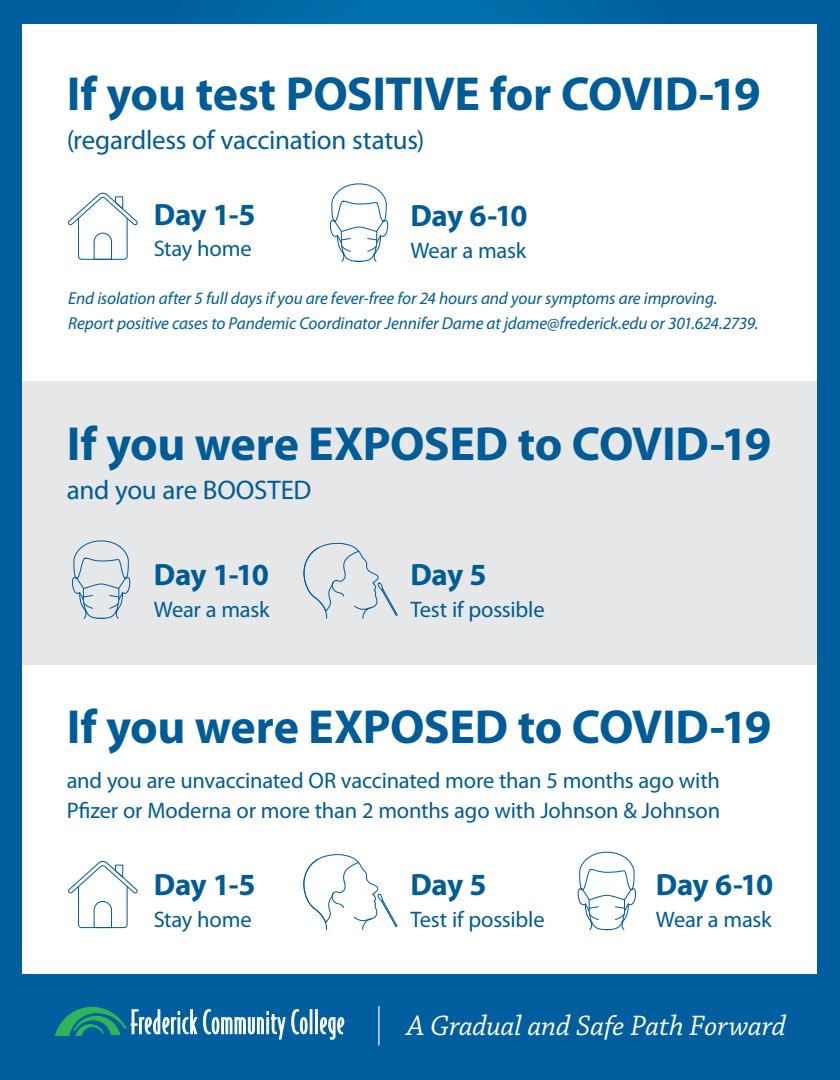
<style>
.page{position:relative;width:840px;height:1080px;background:#005e9e}
.page>*{position:absolute;margin:0;border:0;box-sizing:border-box;transform-origin:0 0}
.t1{font:700 48px "Myriad Pro";letter-spacing:-.01em;color:#005c97}
.t2{font:700 30.9px "Myriad Pro";letter-spacing:-.025em;color:#005c97}
.t3{font:italic 29.55px "Chaparral Pro";letter-spacing:-.005em;color:#fff}
.t4{font:27px "Myriad Pro";letter-spacing:-.01em;color:#005c97}
.t5{font:22.5px/30px "Myriad Pro";letter-spacing:-.01em;color:#005c97}
.t6{font:italic 17.25px "Myriad Pro";letter-spacing:-.01em;color:#005c97}
</style>
<div class="page">
<div style="left:22px;top:24px;width:796px;height:950px;background:#fff"></div>
<div style="left:22px;top:381px;width:796px;height:283px;background:#e6e7e8"></div>
<svg style="left:68px;top:192px;width:70px;height:68px"></svg>
<svg style="left:68px;top:861px;width:70px;height:68px"></svg>
<svg style="left:329px;top:183px;width:60px;height:79px"></svg>
<svg style="left:577px;top:851px;width:59px;height:80px"></svg>
<svg style="left:72px;top:540px;width:59px;height:79px"></svg>
<svg style="left:303px;top:543px;width:95px;height:76px"></svg>
<svg style="left:303px;top:854px;width:95px;height:76px"></svg>
<svg style="left:55px;top:1007px;width:253px;height:33px"></svg>
<div style="left:310px;top:1009px;width:2px;height:25px;border:1px solid #fff"></div>
<div style="left:315px;top:1009px;width:3px;height:25px;border:1px solid #fff"></div>
<svg style="left:316px;top:1010px;width:29px;height:30px"></svg>
<hr style="left:378px;top:1006px;width:1px;height:40px;background:#fff">
<p class="t1" style="left:67px;top:66px;width:696px">If you test POSITIVE for COVID-19</p>
<p class="t4" style="left:67px;top:125px;width:359px">(regardless of vaccination status)</p>
<p class="t2" style="left:154px;top:197px;width:103px">Day 1-5</p>
<p class="t5" style="left:154px;top:234px;width:100px">Stay home</p>
<p class="t2" style="left:410px;top:198px;width:119px">Day 6-10</p>
<p class="t5" style="left:410px;top:235px;width:117px">Wear a mask</p>
<p class="t6" style="left:68px;top:289px;width:651px">End isolation after 5 full days if you are fever-free for 24 hours and your symptoms are improving.</p>
<p class="t6" style="left:68px;top:314px;width:692px">Report positive cases to Pandemic Coordinator Jennifer Dame at jdame@frederick.edu or 301.624.2739.</p>
<p class="t1" style="left:67px;top:417px;width:706px">If you were EXPOSED to COVID-19</p>
<p class="t4" style="left:67px;top:475px;width:246px">and you are BOOSTED</p>
<p class="t2" style="left:154px;top:558px;width:117px">Day 1-10</p>
<p class="t5" style="left:154px;top:595px;width:117px">Wear a mask</p>
<p class="t2" style="left:410px;top:558px;width:78px">Day 5</p>
<p class="t5" style="left:410px;top:595px;width:136px">Test if possible</p>
<p class="t1" style="left:67px;top:699px;width:706px">If you were EXPOSED to COVID-19</p>
<p class="t5" style="left:67px;top:765px;width:655px">and you are unvaccinated OR vaccinated more than 5 months ago with<br>Pfizer or Moderna or more than 2 months ago with Johnson &amp; Johnson</p>
<p class="t2" style="left:154px;top:867px;width:103px">Day 1-5</p>
<p class="t5" style="left:154px;top:904px;width:100px">Stay home</p>
<p class="t2" style="left:410px;top:867px;width:78px">Day 5</p>
<p class="t5" style="left:410px;top:904px;width:136px">Test if possible</p>
<p class="t2" style="left:656px;top:867px;width:119px">Day 6-10</p>
<p class="t5" style="left:656px;top:904px;width:117px">Wear a mask</p>
<p class="t3" style="left:407px;top:1009px;width:380px">A Gradual and Safe Path Forward</p>
</div>
